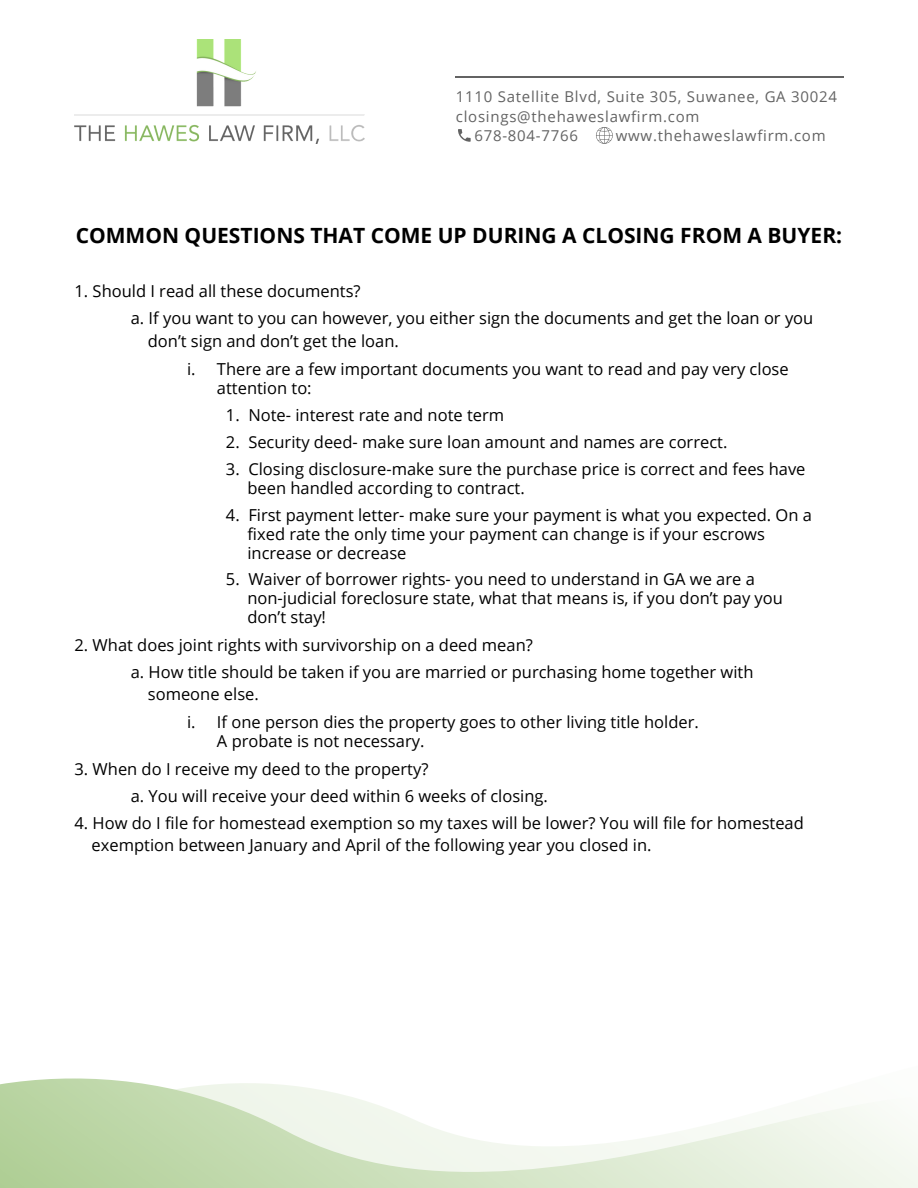
<style>
.page{position:relative;width:918px;height:1188px;background:#fff}
.page>*{position:absolute;margin:0;border:0;box-sizing:border-box;transform-origin:0 0}
.t1{font:700 21px "Open Sans";color:#000}
.t2{font:16.5px/19.2px "Open Sans";color:#000}
.t3{font:15px "Open Sans";letter-spacing:.05em;color:#636363}
</style>
<div class="page">
<svg style="left:0;top:1078px;width:918px;height:110px"></svg>
<img style="left:75px;top:40px;width:290px;height:103px">
<hr style="left:456px;top:76px;width:388px;height:2px;background:#636363">
<svg style="left:458px;top:129px;width:13px;height:13px"></svg>
<svg style="left:596px;top:127px;width:17px;height:17px"></svg>
<p class="t3" style="left:456px;top:86px;width:383px">1110 Satellite Blvd, Suite 305, Suwanee, GA 30024</p>
<p class="t3" style="left:456px;top:106px;width:245px">closings@thehaweslawfirm.com</p>
<p class="t3" style="left:474px;top:125px;width:105px">678-804-7766</p>
<p class="t3" style="left:616px;top:125px;width:211px">www.thehaweslawfirm.com</p>
<p class="t1" style="left:76px;top:220px;width:768px">COMMON QUESTIONS THAT COME UP DURING A CLOSING FROM A BUYER:</p>
<p class="t2" style="left:131px;top:277px;width:684px;line-height:27px;text-indent:-56px">1. Should I read all these documents?<br>a. If you want to you can however, you either sign the documents and get the loan or you</p>
<p class="t2" style="left:187px;top:327px;width:603px;line-height:27.6px;text-indent:-39px">don’t sign and don’t get the loan.<br>i. There are a few important documents you want to read and pay very close</p>
<p class="t2" style="left:217px;top:378px;width:96px">attention to:</p>
<p class="t2" style="left:226px;top:405px;width:280px">1. Note- interest rate and note term</p>
<p class="t2" style="left:226px;top:432px;width:503px">2. Security deed- make sure loan amount and names are correct.</p>
<p class="t2" style="left:247px;top:459px;width:560px;text-indent:-21px">3. Closing disclosure-make sure the purchase price is correct and fees have been handled according to contract.</p>
<p class="t2" style="left:247px;top:505px;width:566px;text-indent:-21px">4. First payment letter- make sure your payment is what you expected. On a fixed rate the only time your payment can change is if your escrows increase or decrease</p>
<p class="t2" style="left:247px;top:569px;width:537px;text-indent:-21px">5. Waiver of borrower rights- you need to understand in GA we are a non-judicial foreclosure state, what that means is, if you don’t pay you don’t stay!</p>
<p class="t2" style="left:131px;top:631px;width:624px;line-height:27.2px;text-indent:-56px">2. What does joint rights with survivorship on a deed mean?<br>a. How title should be taken if you are married or purchasing home together with</p>
<p class="t2" style="left:187px;top:680px;width:513px;line-height:27.6px;text-indent:-39px">someone else.<br>i. If one person dies the property goes to other living title holder.</p>
<p class="t2" style="left:217px;top:731px;width:209px">A probate is not necessary.</p>
<p class="t2" style="left:131px;top:755px;width:419px;line-height:27px;text-indent:-56px">3. When do I receive my deed to the property?<br>a. You will receive your deed within 6 weeks of closing.</p>
<p class="t2" style="left:92px;top:811px;width:714px;line-height:22.5px;text-indent:-17px">4. How do I file for homestead exemption so my taxes will be lower? You will file for homestead exemption between January and April of the following year you closed in.</p>
</div>
